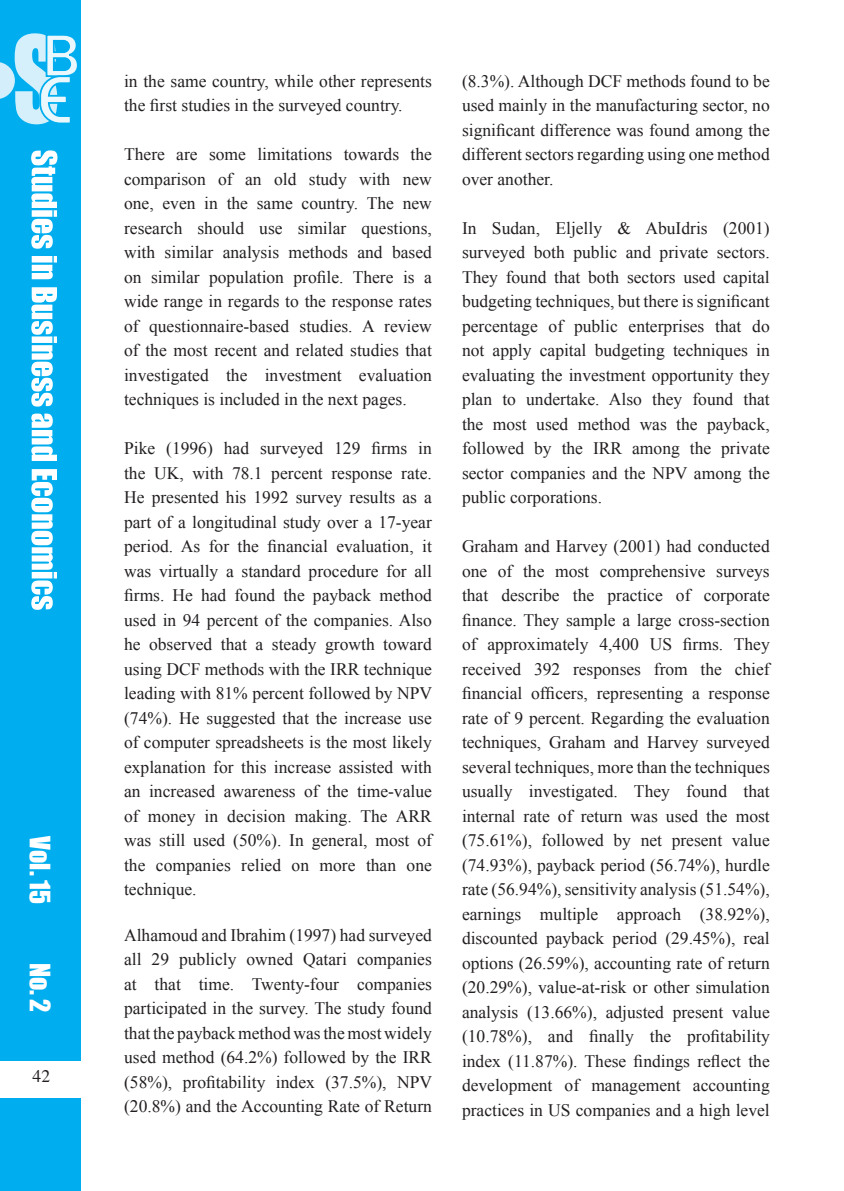
<style>
.page{position:relative;width:844px;height:1191px;background:#fff}
.page>*{position:absolute;margin:0;border:0;box-sizing:border-box;transform-origin:0 0}
.t1{font:26.07px "Impact";color:#fff}
.t2{font:17.5px/24.5px "Times New Roman";color:#231f20;text-align:justify}
.t3{font:17.5px "Times";color:#231f20}
</style>
<div class="page">
<div style="left:0;top:0;width:81px;height:1060px;background:#00aeef"></div>
<div style="left:0;top:1098px;width:81px;height:93px;background:#00aeef"></div>
<svg style="left:31px;top:150px;width:26px;height:99px"></svg>
<svg style="left:32px;top:256px;width:25px;height:23px"></svg>
<svg style="left:31px;top:287px;width:26px;height:119px"></svg>
<svg style="left:31px;top:413px;width:26px;height:48px"></svg>
<svg style="left:31px;top:469px;width:26px;height:141px"></svg>
<svg style="left:0;top:33px;width:77px;height:92px"></svg>
<h1 class="t1" style="left:60px;top:836px;width:69px;rotate:90deg">Vol. 15</h1>
<h1 class="t1" style="left:60px;top:962px;width:51px;rotate:90deg">No. 2</h1>
<p class="t3" style="left:33px;top:1059px;width:19px">42</p>
<p class="t2" style="left:124px;top:68px;width:309px">in the same country, while other represents the first studies in the surveyed country.</p>
<p class="t2" style="left:124px;top:142px;width:309px">There are some limitations towards the comparison of an old study with new one, even in the same country. The new research should use similar questions, with similar analysis methods and based on similar population profile. There is a wide range in regards to the response rates of questionnaire-based studies. A review of the most recent and related studies that investigated the investment evaluation techniques is included in the next pages.</p>
<p class="t2" style="left:124px;top:436px;width:309px">Pike (1996) had surveyed 129 firms in the UK, with 78.1 percent response rate.<br>He presented his 1992 survey results as a part of a longitudinal study over a 17-year period. As for the financial evaluation, it was virtually a standard procedure for all firms. He had found the payback method used in 94 percent of the companies. Also he observed that a steady growth toward using DCF methods with the IRR technique leading with 81% percent followed by NPV (74%). He suggested that the increase use of computer spreadsheets is the most likely explanation for this increase assisted with an increased awareness of the time-value of money in decision making. The ARR was still used (50%). In general, most of the companies relied on more than one technique.</p>
<p class="t2" style="left:124px;top:922px;width:309px">Alhamoud and Ibrahim (1997) had surveyed all 29 publicly owned Qatari companies at that time. Twenty-four companies participated in the survey. The study found that the payback method was the most widely used method (64.2%) followed by the IRR (58%), profitability index (37.5%), NPV (20.8%) and the Accounting Rate of Return</p>
<p class="t2" style="left:462px;top:68px;width:309px">(8.3%). Although DCF methods found to be used mainly in the manufacturing sector, no significant difference was found among the different sectors regarding using one method over another.</p>
<p class="t2" style="left:462px;top:215px;width:309px">In Sudan, Eljelly &amp; AbuIdris (2001) surveyed both public and private sectors.<br>They found that both sectors used capital budgeting techniques, but there is significant percentage of public enterprises that do not apply capital budgeting techniques in evaluating the investment opportunity they plan to undertake. Also they found that the most used method was the payback, followed by the IRR among the private sector companies and the NPV among the public corporations.</p>
<p class="t2" style="left:462px;top:534px;width:309px">Graham and Harvey (2001) had conducted one of the most comprehensive surveys that describe the practice of corporate finance. They sample a large cross-section of approximately 4,400 US firms. They received 392 responses from the chief financial officers, representing a response rate of 9 percent. Regarding the evaluation techniques, Graham and Harvey surveyed several techniques, more than the techniques usually investigated. They found that internal rate of return was used the most (75.61%), followed by net present value (74.93%), payback period (56.74%), hurdle rate (56.94%), sensitivity analysis (51.54%), earnings multiple approach (38.92%), discounted payback period (29.45%), real options (26.59%), accounting rate of return (20.29%), value-at-risk or other simulation analysis (13.66%), adjusted present value (10.78%), and finally the profitability index (11.87%). These findings reflect the development of management accounting practices in US companies and a high level</p>
</div>
